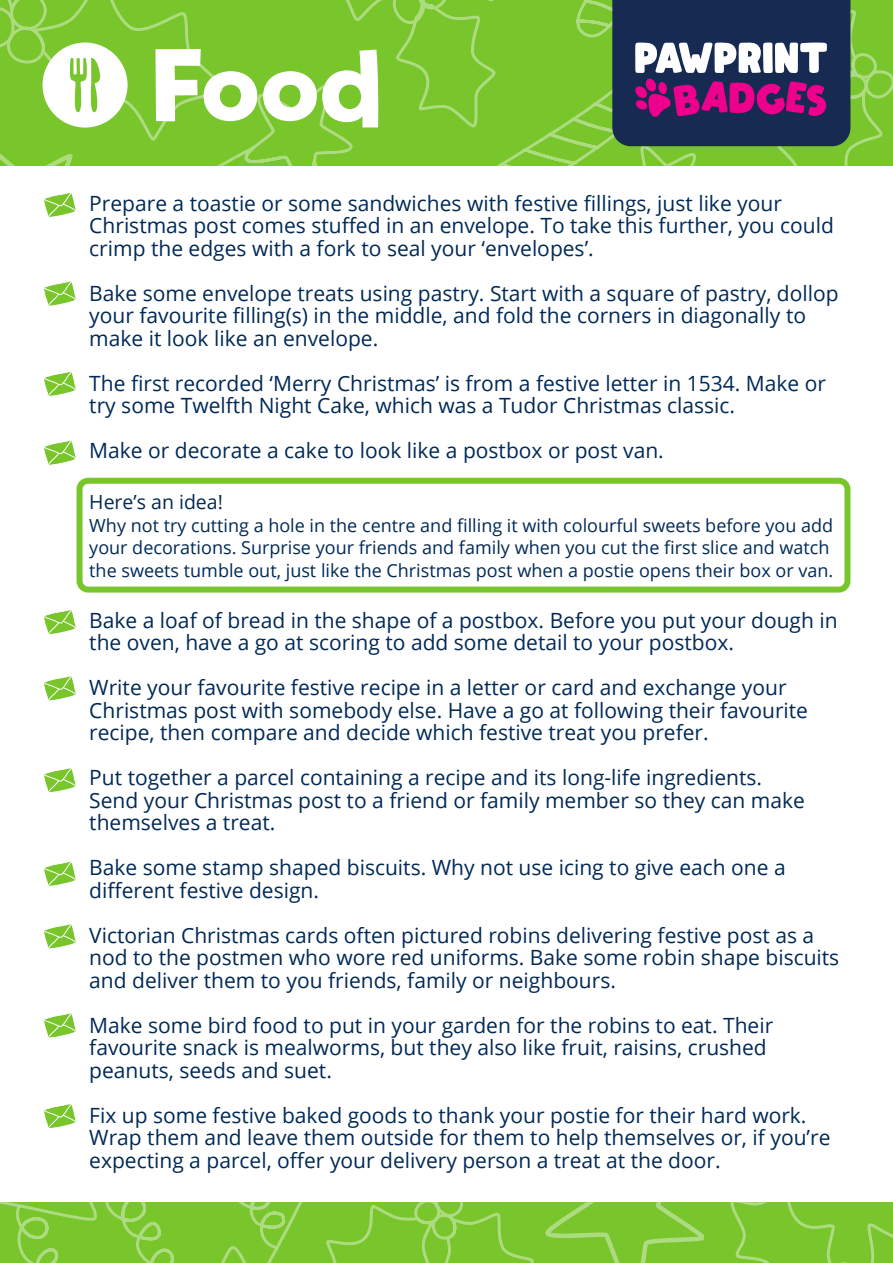
<style>
.page{position:relative;width:893px;height:1263px;background:#fff}
.page>*{position:absolute;margin:0;border:0;box-sizing:border-box;transform-origin:0 0}
.t1{font:600 105px "Billy";color:#fff}
.t2{font:21px/22.5px "Open Sans";color:#002956}
.t3{font:19.5px "Open Sans";color:#002956}
.t4{font:18px/22.5px "Open Sans";color:#002956}
</style>
<div class="page">
<svg style="left:223px;top:84px;width:131px;height:82px;background:#7dc735"></svg>
<svg style="left:464px;top:0;width:148px;height:166px;background:#7dc734"></svg>
<svg style="left:0;top:1202px;width:320px;height:61px;background:#7ec736"></svg>
<div style="left:282px;top:0;width:262px;height:132px;background:#78c52c"></div>
<svg style="left:320px;top:1202px;width:384px;height:61px;background:#7ec735"></svg>
<svg style="left:729px;top:1202px;width:164px;height:61px;background:#7cc632"></svg>
<svg style="left:612px;top:0;width:281px;height:166px;background:#56615e"></svg>
<svg style="left:43px;top:609px;width:34px;height:26px"></svg>
<svg style="left:43px;top:371px;width:34px;height:26px"></svg>
<svg style="left:43px;top:440px;width:34px;height:26px"></svg>
<svg style="left:43px;top:676px;width:34px;height:25px"></svg>
<svg style="left:43px;top:1013px;width:34px;height:25px"></svg>
<svg style="left:43px;top:861px;width:34px;height:88px"></svg>
<svg style="left:43px;top:1103px;width:34px;height:26px"></svg>
<svg style="left:0;top:0;width:223px;height:307px"></svg>
<div style="left:77px;top:478px;width:773px;height:114px;border:6px solid #78c52c;border-radius:9px"></div>
<svg style="left:43px;top:768px;width:34px;height:25px"></svg>
<h1 class="t1" style="left:151px;top:19px;width:233px">Food</h1>
<p class="t2" style="left:89px;top:191px;width:746px">Prepare a toastie or some sandwiches with festive fillings, just like your<br>Christmas post comes stuffed in an envelope. To take this further, you could crimp the edges with a fork to seal your ‘envelopes’.</p>
<p class="t2" style="left:89px;top:281px;width:751px">Bake some envelope treats using pastry. Start with a square of pastry, dollop your favourite filling(s) in the middle, and fold the corners in diagonally to make it look like an envelope.</p>
<p class="t2" style="left:89px;top:371px;width:738px">The first recorded ‘Merry Christmas’ is from a festive letter in 1534. Make or try some Twelfth Night Cake, which was a Tudor Christmas classic.</p>
<p class="t2" style="left:89px;top:439px;width:576px">Make or decorate a cake to look like a postbox or post van.</p>
<p class="t3" style="left:89px;top:489px;width:135px">Here’s an idea!</p>
<p class="t4" style="left:89px;top:513px;width:745px">Why not try cutting a hole in the centre and filling it with colourful sweets before you add your decorations. Surprise your friends and family when you cut the first slice and watch the sweets tumble out, just like the Christmas post when a postie opens their box or van.</p>
<p class="t2" style="left:89px;top:608px;width:750px">Bake a loaf of bread in the shape of a postbox. Before you put your dough in the oven, have a go at scoring to add some detail to your postbox.</p>
<p class="t2" style="left:89px;top:676px;width:720px">Write your favourite festive recipe in a letter or card and exchange your<br>Christmas post with somebody else. Have a go at following their favourite recipe, then compare and decide which festive treat you prefer.</p>
<p class="t2" style="left:89px;top:766px;width:717px">Put together a parcel containing a recipe and its long-life ingredients.<br>Send your Christmas post to a friend or family member so they can make themselves a treat.</p>
<p class="t2" style="left:89px;top:856px;width:698px">Bake some stamp shaped biscuits. Why not use icing to give each one a different festive design.</p>
<p class="t2" style="left:89px;top:923px;width:751px">Victorian Christmas cards often pictured robins delivering festive post as a nod to the postmen who wore red uniforms. Bake some robin shape biscuits and deliver them to you friends, family or neighbours.</p>
<p class="t2" style="left:89px;top:1013px;width:685px">Make some bird food to put in your garden for the robins to eat. Their favourite snack is mealworms, but they also like fruit, raisins, crushed peanuts, seeds and suet.</p>
<p class="t2" style="left:89px;top:1103px;width:743px">Fix up some festive baked goods to thank your postie for their hard work.<br>Wrap them and leave them outside for them to help themselves or, if you’re expecting a parcel, offer your delivery person a treat at the door.</p>
</div>
